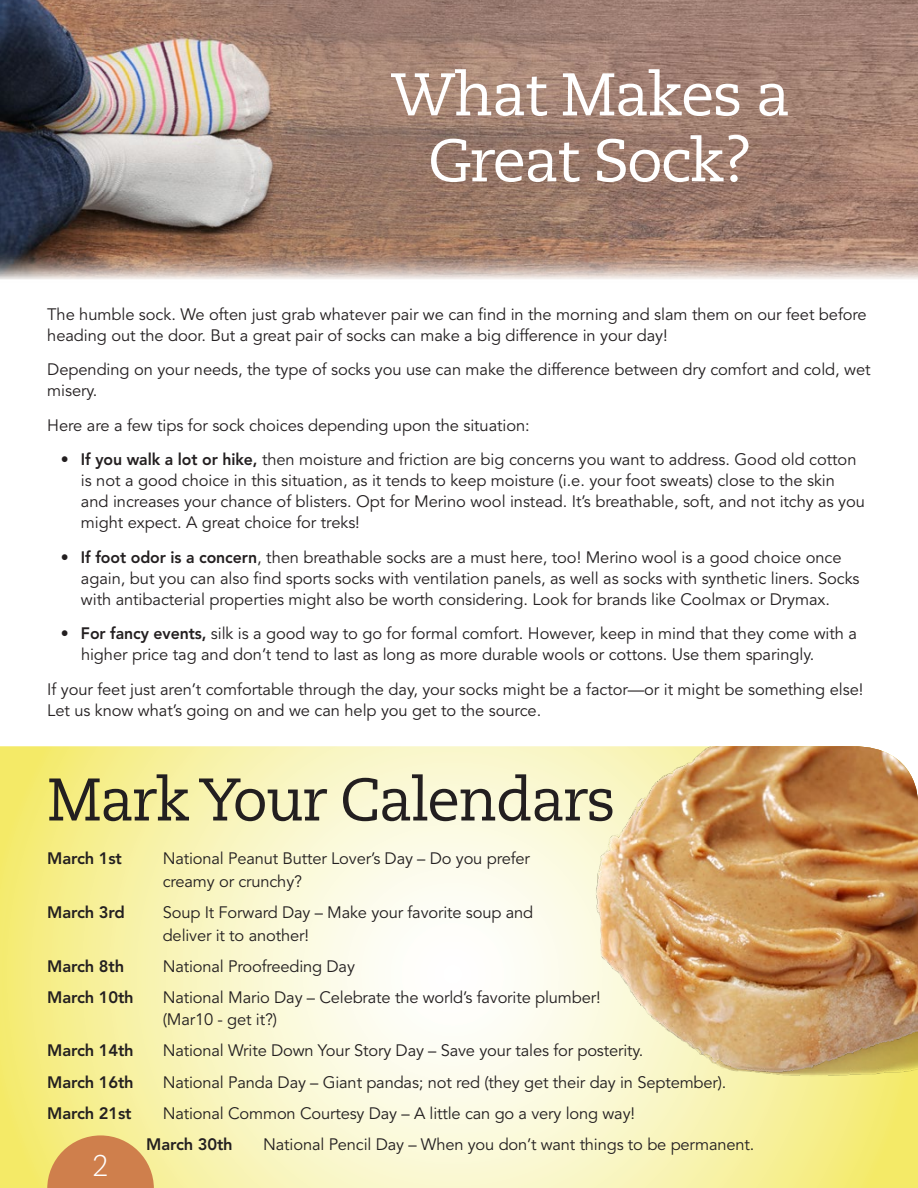
<style>
.page{position:relative;width:918px;height:1188px;background:#fff}
.page>*{position:absolute;margin:0;border:0;box-sizing:border-box;transform-origin:0 0}
.t1{font:60px/66px "Caecilia LT Std";letter-spacing:-.03em;color:#fff;text-align:center}
.t2{font:60px "Caecilia LT Std";letter-spacing:-.03em;color:#231f20}
.t3{font:300 30px "Caecilia LT Std";color:#fff}
.t4{font:16.5px/21px "Avenir LT Std";letter-spacing:-.005em;color:#231f20}
.t5{font:800 16.5px "Avenir LT Std";letter-spacing:-.01em;color:#231f20}
.s1{font-weight:800}
</style>
<div class="page">
<img style="left:0;top:0;width:303px;height:246px">
<img style="left:303px;top:0;width:614px;height:246px">
<svg style="left:0;top:746px;width:917px;height:442px;background:#f8f3b3"></svg>
<img style="left:401px;top:746px;width:516px;height:359px">
<img style="left:917px;top:876px;width:1px;height:312px">
<svg style="left:47px;top:1135px;width:107px;height:53px;background:#d7985a"></svg>
<svg style="left:0;top:246px;width:918px;height:33px;background:#b69a8b"></svg>
<p class="t1" style="left:391px;top:63px;width:401px">What Makes a<br>Great Sock?</p>
<p class="t4" style="left:47px;top:304px;width:821px">The humble sock. We often just grab whatever pair we can find in the morning and slam them on our feet before heading out the door. But a great pair of socks can make a big difference in your day!</p>
<p class="t4" style="left:47px;top:360px;width:825px">Depending on your needs, the type of socks you use can make the difference between dry comfort and cold, wet misery.</p>
<p class="t4" style="left:47px;top:415px;width:484px">Here are a few tips for sock choices depending upon the situation:</p>
<p class="t4" style="left:81px;top:450px;width:785px;text-indent:-20px"><span class="s1">• If you walk a lot or hike,</span> then moisture and friction are big concerns you want to address. Good old cotton is not a good choice in this situation, as it tends to keep moisture (i.e. your foot sweats) close to the skin and increases your chance of blisters. Opt for Merino wool instead. It’s breathable, soft, and not itchy as you might expect. A great choice for treks!</p>
<p class="t4" style="left:81px;top:547px;width:780px;text-indent:-20px"><span class="s1">• If foot odor is a concern</span>, then breathable socks are a must here, too! Merino wool is a good choice once again, but you can also find sports socks with ventilation panels, as well as socks with synthetic liners. Socks with antibacterial properties might also be worth considering. Look for brands like Coolmax or Drymax.</p>
<p class="t4" style="left:81px;top:624px;width:777px;text-indent:-20px"><span class="s1">• For fancy events,</span> silk is a good way to go for formal comfort. However, keep in mind that they come with a higher price tag and don’t tend to last as long as more durable wools or cottons. Use them sparingly.</p>
<p class="t4" style="left:47px;top:679px;width:818px">If your feet just aren’t comfortable through the day, your socks might be a factor—or it might be something else!<br>Let us know what’s going on and we can help you get to the source.</p>
<p class="t2" style="left:47px;top:765px;width:570px">Mark Your Calendars</p>
<p class="t5" style="left:47px;top:849px;width:76px">March 1st</p>
<p class="t4" style="left:163px;top:848px;width:369px;line-height:22.5px">National Peanut Butter Lover’s Day – Do you prefer creamy or crunchy?</p>
<p class="t5" style="left:47px;top:903px;width:79px">March 3rd</p>
<p class="t4" style="left:163px;top:902px;width:372px;line-height:22.5px">Soup It Forward Day – Make your favorite soup and deliver it to another!</p>
<p class="t5" style="left:47px;top:956px;width:78px">March 8th</p>
<p class="t4" style="left:163px;top:956px;width:194px">National Proofreeding Day</p>
<p class="t5" style="left:47px;top:987px;width:88px">March 10th</p>
<p class="t4" style="left:163px;top:986px;width:439px;line-height:22.5px">National Mario Day – Celebrate the world’s favorite plumber! (Mar10 - get it?)</p>
<p class="t5" style="left:47px;top:1041px;width:88px">March 14th</p>
<p class="t4" style="left:163px;top:1041px;width:482px">National Write Down Your Story Day – Save your tales for posterity.</p>
<p class="t5" style="left:47px;top:1072px;width:88px">March 16th</p>
<p class="t4" style="left:163px;top:1072px;width:565px">National Panda Day – Giant pandas; not red (they get their day in September).</p>
<p class="t5" style="left:47px;top:1103px;width:86px">March 21st</p>
<p class="t4" style="left:146px;top:1098px;width:490px;line-height:31.2px;text-indent:16px">National Common Courtesy Day – A little can go a very long way!<br><span class="s1">March 30th</span></p>
<p class="t4" style="left:263px;top:1134px;width:493px">National Pencil Day – When you don’t want things to be permanent.</p>
<p class="t3" style="left:92px;top:1149px;width:18px">2</p>
</div>
